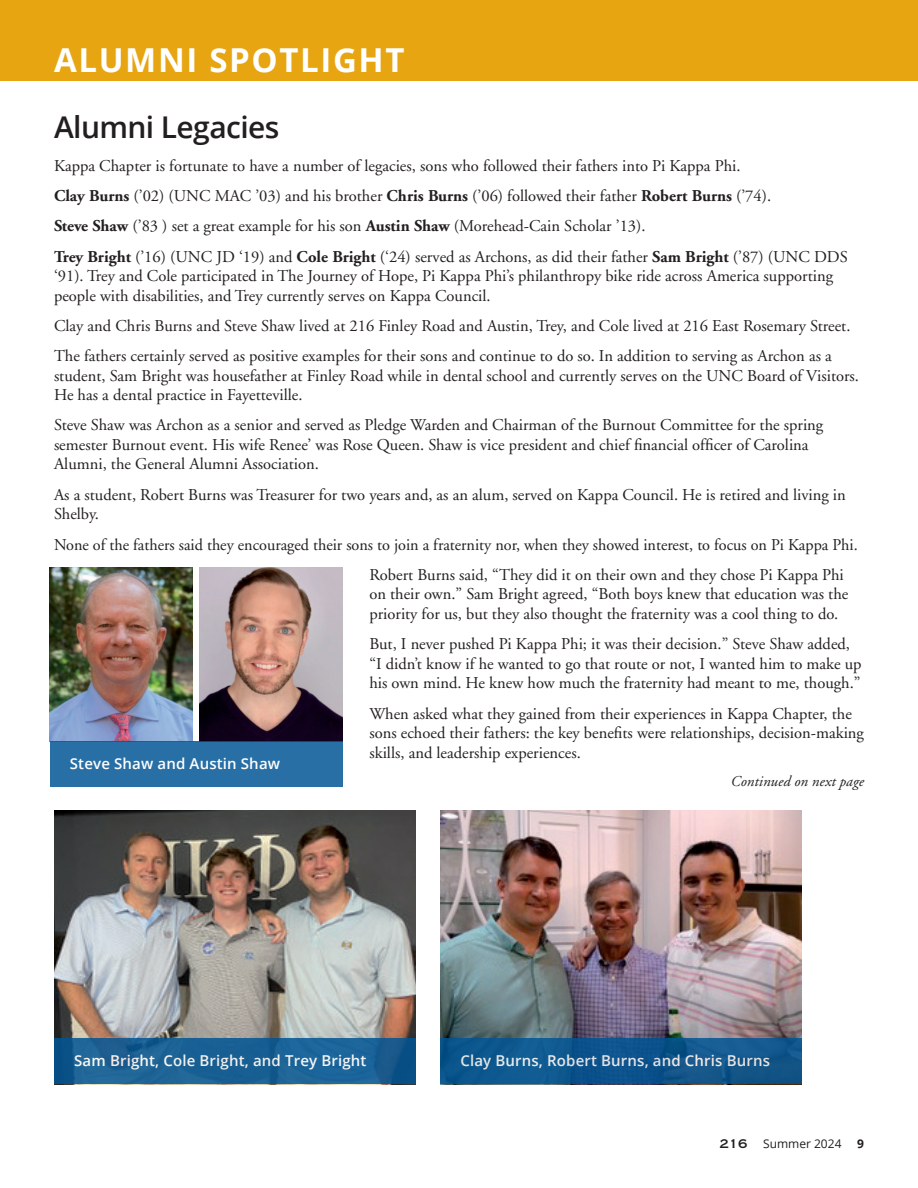
<style>
.page{position:relative;width:918px;height:1188px;background:#fff}
.page>*{position:absolute;margin:0;border:0;box-sizing:border-box;transform-origin:0 0}
.t1{font:700 33px "Open Sans";letter-spacing:.05em;color:#fff}
.t2{font:600 30px "Open Sans";letter-spacing:-.02em;color:#231f20}
.t3{font:16.5px/19.5px "Adobe Garamond";color:#231f20}
.t4{font:600 15px "Open Sans";letter-spacing:.01em;color:#fff}
.t5{font:italic 15px "Adobe Garamond";letter-spacing:.01em;color:#231f20}
.t6{font:12px "Open Sans";color:#231f20}
.t7{font:12px "Copperplate Thirty One AB";color:#231f20}
.t8{font:700 12px "Open Sans";color:#231f20}
.s1{font-weight:700}
</style>
<div class="page">
<div style="left:0;top:0;width:918px;height:81px;background:#e7a512"></div>
<img style="left:440px;top:810px;width:361px;height:228px">
<div style="left:440px;top:1038px;width:361px;height:46px;background:#0e568d"></div>
<img style="left:54px;top:810px;width:361px;height:228px">
<svg style="left:54px;top:1038px;width:361px;height:46px;fill:#1a6095"></svg>
<img style="left:50px;top:567px;width:143px;height:174px">
<img style="left:199px;top:567px;width:143px;height:174px">
<div style="left:50px;top:741px;width:292px;height:46px;background:#276fa5"></div>
<h1 class="t1" style="left:54px;top:37px;width:352px">ALUMNI SPOTLIGHT</h1>
<h2 class="t2" style="left:54px;top:106px;width:227px">Alumni Legacies</h2>
<p class="t3" style="left:54px;top:151px;width:795px;line-height:30.3px">Kappa Chapter is fortunate to have a number of legacies, sons who followed their fathers into Pi Kappa Phi.<br><span class="s1">Clay Burns</span> (’02) (UNC MAC ’03) and his brother <span class="s1">Chris Burns</span> (’06) followed their father <span class="s1">Robert Burns</span> (’74).<br><span class="s1">Steve Shaw</span> (’83 ) set a great example for his son <span class="s1">Austin Shaw</span> (Morehead-Cain Scholar ’13).<br><span class="s1">Trey Bright</span> (’16) (UNC JD ‘19) and <span class="s1">Cole Bright</span> (‘24) served as Archons, as did their father <span class="s1">Sam Bright</span> (’87) (UNC DDS</p>
<p class="t3" style="left:54px;top:267px;width:781px">‘91). Trey and Cole participated in The Journey of Hope, Pi Kappa Phi’s philanthropy bike ride across America supporting people with disabilities, and Trey currently serves on Kappa Council.</p>
<p class="t3" style="left:54px;top:311px;width:798px;line-height:30.3px">Clay and Chris Burns and Steve Shaw lived at 216 Finley Road and Austin, Trey, and Cole lived at 216 East Rosemary Street.<br>The fathers certainly served as positive examples for their sons and continue to do so. In addition to serving as Archon as a</p>
<p class="t3" style="left:54px;top:366px;width:807px">student, Sam Bright was housefather at Finley Road while in dental school and currently serves on the UNC Board of Visitors.<br>He has a dental practice in Fayetteville.</p>
<p class="t3" style="left:54px;top:416px;width:771px">Steve Shaw was Archon as a senior and served as Pledge Warden and Chairman of the Burnout Committee for the spring semester Burnout event. His wife Renee’ was Rose Queen. Shaw is vice president and chief financial officer of Carolina<br>Alumni, the General Alumni Association.</p>
<p class="t3" style="left:54px;top:485px;width:793px">As a student, Robert Burns was Treasurer for two years and, as an alum, served on Kappa Council. He is retired and living in<br>Shelby.</p>
<p class="t3" style="left:369px;top:530px;width:490px;line-height:30.3px;text-indent:-315px">None of the fathers said they encouraged their sons to join a fraternity nor, when they showed interest, to focus on Pi Kappa Phi.<br>Robert Burns said, “They did it on their own and they chose Pi Kappa Phi</p>
<p class="t3" style="left:369px;top:585px;width:480px">on their own.” Sam Bright agreed, “Both boys knew that education was the priority for us, but they also thought the fraternity was a cool thing to do.</p>
<p class="t3" style="left:369px;top:635px;width:494px">But, I never pushed Pi Kappa Phi; it was their decision.” Steve Shaw added, “I didn’t know if he wanted to go that route or not, I wanted him to make up his own mind. He knew how much the fraternity had meant to me, though.”</p>
<p class="t3" style="left:369px;top:704px;width:496px">When asked what they gained from their experiences in Kappa Chapter, the sons echoed their fathers: the key benefits were relationships, decision-making skills, and leadership experiences.</p>
<p class="t4" style="left:70px;top:753px;width:212px">Steve Shaw and Austin Shaw</p>
<p class="t5" style="left:731px;top:773px;width:135px">Continued on next page</p>
<p class="t4" style="left:74px;top:1050px;width:294px">Sam Bright, Cole Bright, and Trey Bright</p>
<p class="t4" style="left:460px;top:1050px;width:311px">Clay Burns, Robert Burns, and Chris Burns</p>
<p class="t7" style="left:720px;top:1137px;width:30px">216</p>
<p class="t6" style="left:763px;top:1136px;width:80px">Summer 2024</p>
<p class="t8" style="left:857px;top:1136px;width:8px">9</p>
</div>
